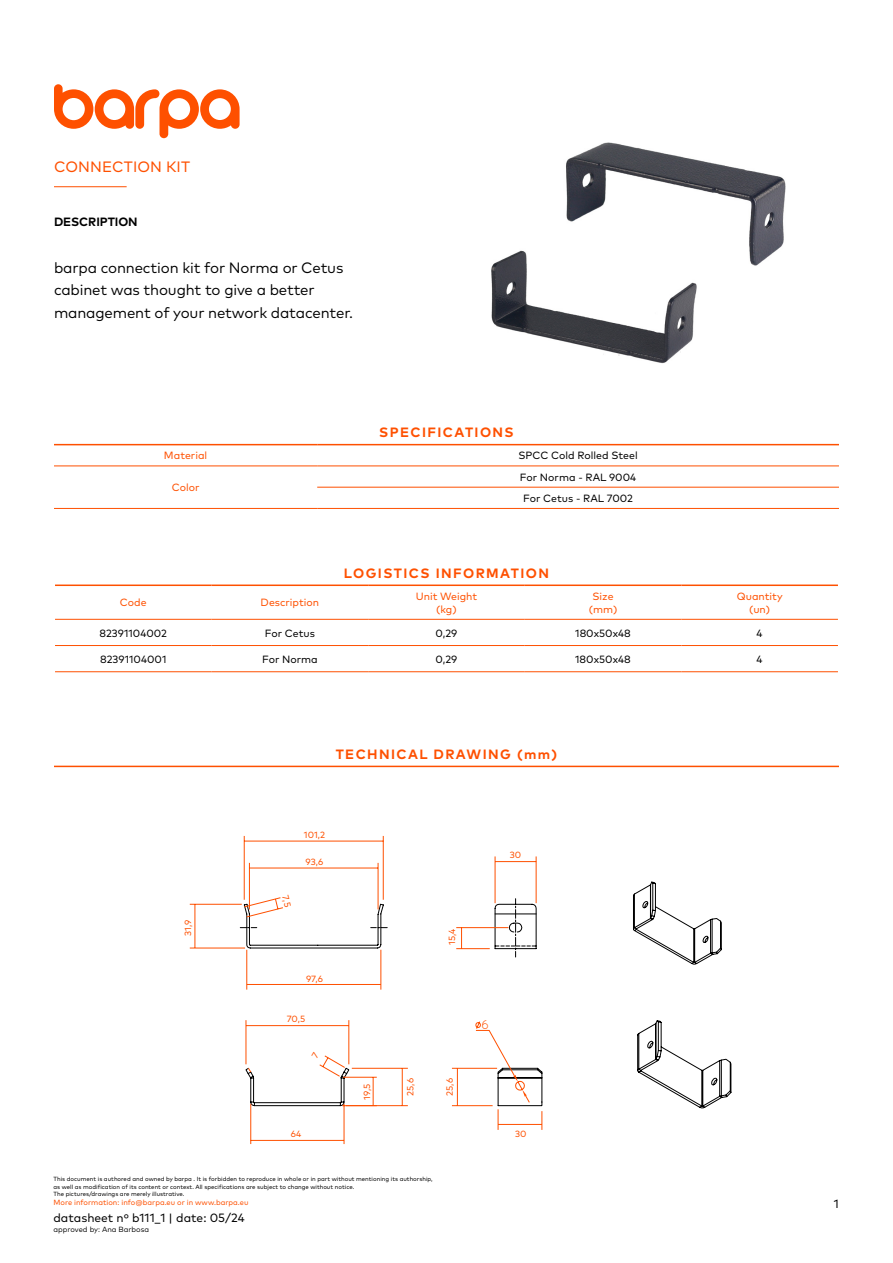
<style>
.page{position:relative;width:893px;height:1263px;background:#fff}
.page>*{position:absolute;margin:0;border:0;box-sizing:border-box;transform-origin:0 0}
.t1{font:15px/22.5px "Mark Pro";letter-spacing:-.01em;color:#000}
.t2{font:15px "Mark Pro";letter-spacing:.005em;color:#fe5000}
.t3{font:700 13.5px "Mark Pro";letter-spacing:.105em;color:#fe5000}
.t4{font:12.45px "Quicksand";color:#fe5000}
.t5{font:12px "Mark Pro";color:#000}
.t6{font:700 12px "Mark Pro";letter-spacing:-.005em;color:#000}
.t7{font:10.5px/21.3px "Mark Pro";color:#000;text-align:center}
.t8{font:10.5px/12.6px "Mark Pro";color:#fe5000;text-align:center}
.t9{font:9px "Mark Pro";color:#fe5000}
.t10{font:7.5px "Mark Pro";color:#fe5000}
.t11{font:7.5px "Mark Pro";color:#000}
.t12{font:6px/7.5px "Mark Pro";color:#000}
</style>
<div class="page">
<svg style="left:54px;top:84px;width:186px;height:54px"></svg>
<hr style="left:54px;top:186px;width:73px;height:1px;background:#fe5000">
<hr style="left:54px;top:766px;width:785px;height:1px;background:#fe5000">
<hr style="left:54px;top:444px;width:263px;height:1px;background:#fe5000">
<hr style="left:317px;top:444px;width:522px;height:1px;background:#fe5000">
<hr style="left:54px;top:466px;width:263px;height:1px;background:#fe5000">
<hr style="left:317px;top:466px;width:522px;height:1px;background:#fe5000">
<hr style="left:317px;top:487px;width:522px;height:1px;background:#fe5000">
<hr style="left:54px;top:508px;width:263px;height:1px;background:#fe5000">
<hr style="left:317px;top:508px;width:522px;height:1px;background:#fe5000">
<hr style="left:55px;top:619px;width:157px;height:1px;background:#fe5000">
<hr style="left:55px;top:645px;width:157px;height:1px;background:#fe5000">
<hr style="left:55px;top:671px;width:157px;height:1px;background:#fe5000">
<hr style="left:212px;top:619px;width:156px;height:1px;background:#fe5000">
<hr style="left:212px;top:645px;width:156px;height:1px;background:#fe5000">
<hr style="left:212px;top:671px;width:156px;height:1px;background:#fe5000">
<hr style="left:368px;top:619px;width:157px;height:1px;background:#fe5000">
<hr style="left:525px;top:619px;width:156px;height:1px;background:#fe5000">
<hr style="left:681px;top:619px;width:157px;height:1px;background:#fe5000">
<hr style="left:368px;top:645px;width:157px;height:1px;background:#fe5000">
<hr style="left:525px;top:645px;width:156px;height:1px;background:#fe5000">
<hr style="left:681px;top:645px;width:157px;height:1px;background:#fe5000">
<hr style="left:368px;top:671px;width:157px;height:1px;background:#fe5000">
<hr style="left:525px;top:671px;width:156px;height:1px;background:#fe5000">
<hr style="left:681px;top:671px;width:157px;height:1px;background:#fe5000">
<hr style="left:55px;top:584px;width:157px;height:2px;background:#fe5000">
<hr style="left:212px;top:584px;width:156px;height:2px;background:#fe5000">
<hr style="left:368px;top:584px;width:157px;height:2px;background:#fe5000">
<hr style="left:525px;top:584px;width:156px;height:2px;background:#fe5000">
<hr style="left:681px;top:584px;width:157px;height:2px;background:#fe5000">
<img style="left:566px;top:142px;width:220px;height:124px">
<img style="left:491px;top:226px;width:225px;height:138px">
<hr style="left:495px;top:861px;width:41px;height:1px;background:#fe5000">
<hr style="left:495px;top:856px;width:1px;height:47px;background:#fe5000">
<hr style="left:536px;top:856px;width:1px;height:47px;background:#fe5000">
<hr style="left:244px;top:841px;width:139px;height:1px;background:#fe5000">
<hr style="left:383px;top:836px;width:1px;height:64px;background:#fe5000">
<hr style="left:244px;top:836px;width:1px;height:64px;background:#fe5000">
<svg style="left:637px;top:1020px;width:94px;height:88px"></svg>
<hr style="left:402px;top:1068px;width:1px;height:38px;background:#fe5000">
<hr style="left:346px;top:1105px;width:62px;height:1px;background:#fe5000">
<hr style="left:352px;top:1068px;width:56px;height:1px;background:#fe5000">
<hr style="left:246px;top:1025px;width:103px;height:1px;background:#fe5000">
<hr style="left:246px;top:1020px;width:1px;height:44px;background:#fe5000">
<hr style="left:349px;top:1020px;width:1px;height:44px;background:#fe5000">
<svg style="left:452px;top:1021px;width:90px;height:109px"></svg>
<svg style="left:189px;top:862px;width:533px;height:128px"></svg>
<svg style="left:245px;top:1052px;width:132px;height:92px"></svg>
<h1 class="t2" style="left:54px;top:156px;width:138px">CONNECTION KIT</h1>
<h3 class="t6" style="left:54px;top:213px;width:85px">DESCRIPTION</h3>
<h1 class="t1" style="left:54px;top:255px;width:301px">barpa connection kit for Norma or Cetus cabinet was thought to give a better management of your network datacenter.</h1>
<h2 class="t3" style="left:379px;top:422px;width:136px">SPECIFICATIONS</h2>
<h3 class="t8" style="left:164px;top:449px;width:45px">Material</h3>
<h3 class="t7" style="left:518px;top:444px;width:121px">SPCC Cold Rolled Steel</h3>
<h3 class="t8" style="left:172px;top:480px;width:29px">Color</h3>
<h3 class="t7" style="left:520px;top:465px;width:118px">For Norma - RAL 9004<br>For Cetus - RAL 7002</h3>
<h2 class="t3" style="left:344px;top:563px;width:207px">LOGISTICS INFORMATION</h2>
<h3 class="t8" style="left:120px;top:596px;width:28px">Code</h3>
<h3 class="t8" style="left:261px;top:596px;width:60px">Description</h3>
<h3 class="t8" style="left:416px;top:589px;width:63px">Unit Weight (kg)</h3>
<h3 class="t8" style="left:589px;top:589px;width:30px">Size (mm)</h3>
<h3 class="t8" style="left:737px;top:589px;width:47px">Quantity (un)</h3>
<h3 class="t7" style="left:100px;top:621px;width:69px">82391104002</h3>
<h3 class="t7" style="left:265px;top:621px;width:52px">For Cetus</h3>
<h3 class="t7" style="left:436px;top:621px;width:23px">0,29</h3>
<h3 class="t7" style="left:575px;top:621px;width:57px">180x50x48</h3>
<h3 class="t7" style="left:757px;top:621px;width:8px">4</h3>
<h3 class="t7" style="left:100px;top:648px;width:68px">82391104001</h3>
<h3 class="t7" style="left:262px;top:648px;width:57px">For Norma</h3>
<h3 class="t7" style="left:436px;top:648px;width:23px">0,29</h3>
<h3 class="t7" style="left:575px;top:648px;width:57px">180x50x48</h3>
<h3 class="t7" style="left:757px;top:648px;width:8px">4</h3>
<h3 class="t9" style="left:181px;top:936px;width:17px;rotate:-90deg">31,9</h3>
<h2 class="t3" style="left:336px;top:744px;width:223px">TECHNICAL DRAWING (mm)</h2>
<h3 class="t9" style="left:304px;top:828px;width:23px">101,2</h3>
<h3 class="t9" style="left:306px;top:855px;width:19px">93,6</h3>
<h3 class="t9" style="left:306px;top:972px;width:18px">97,6</h3>
<h3 class="t9" style="left:287px;top:1012px;width:20px">70,5</h3>
<h3 class="t9" style="left:445px;top:945px;width:18px;rotate:-90deg">15,4</h3>
<h3 class="t9" style="left:510px;top:848px;width:13px">30</h3>
<h3 class="t9" style="left:360px;top:1100px;width:18px;rotate:-90deg">19,5</h3>
<h3 class="t9" style="left:403px;top:1096px;width:19px;rotate:-90deg">25,6</h3>
<h3 class="t9" style="left:443px;top:1096px;width:19px;rotate:-90deg">25,6</h3>
<h3 class="t4" style="left:481px;top:1017px;width:9px">6</h3>
<h3 class="t9" style="left:291px;top:1127px;width:12px">64</h3>
<h3 class="t9" style="left:515px;top:1127px;width:13px">30</h3>
<p class="t12" style="left:53px;top:1175px;width:381px">This document is authored and owned by barpa . It is forbidden to reproduce in whole or in part without mentioning its authorship, as well as modification of its content or context. All specifications are subject to change without notice.<br>The pictures/drawings are merely illustrative.</p>
<p class="t10" style="left:53px;top:1197px;width:197px">More information: info@barpa.eu or in www.barpa.eu</p>
<h3 class="t5" style="left:834px;top:1195px;width:7px">1</h3>
<h3 class="t5" style="left:53px;top:1208px;width:193px">datasheet nº b111_1 | date: 05/24</h3>
<p class="t11" style="left:53px;top:1224px;width:97px">approved by: Ana Barbosa</p>
</div>
